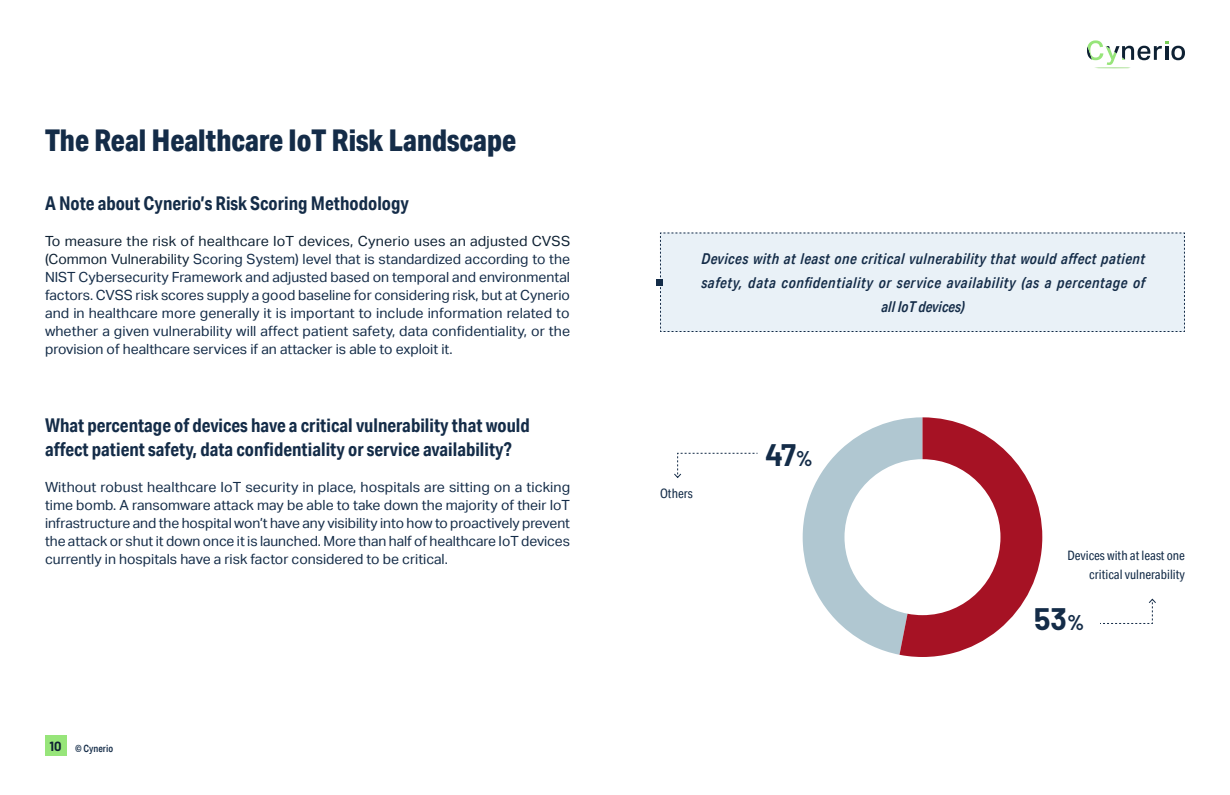
<style>
.page{position:relative;width:1230px;height:795px;background:#fff}
.page>*{position:absolute;margin:0;border:0;box-sizing:border-box;transform-origin:0 0}
.אחוזים{font:700 30.4px "Barlow";color:#142c48}
.כותרת_גדולה_H1{font:800 30px "Aktiv Grotesk Cd";color:#142c48}
.כותרות_משנה_H2{font:700 19px/24px "Aktiv Grotesk Cd";color:#142c48}
.כותרת_גרפים{font:italic 500 15px/24px "Aktiv Grotesk Cd";letter-spacing:.02em;color:#142c48;text-align:center}
.טקסט__רץ{font:14px/18px "Aktiv Grotesk";color:#142c48;text-align:justify}
.טקסט_גרפים{font:13px/19.2px "Aktiv Grotesk Cd";color:#142c48;text-align:right}
.t1{font:500 10px "Aktiv Grotesk Cd";color:#142c48}
.s1{color:#0e2133}
.s2{font-family:"Barlow";font-weight:700;font-size:13px;color:#0e2133}
.s3{font-size:20.8px}
</style>
<div class="page">
<svg style="left:1087px;top:40px;width:98px;height:29px"></svg>
<div style="left:45px;top:736px;width:21px;height:20px;background:#97e57a"></div>
<div style="left:657px;top:232px;width:528px;height:100px;background:#e9f1f7"></div>
<svg style="left:803px;top:417px;width:239px;height:240px"></svg>
<svg style="left:674px;top:453px;width:84px;height:25px"></svg>
<svg style="left:1100px;top:599px;width:56px;height:25px"></svg>
<p class="כותרת_גדולה_H1" style="left:45px;top:121px;width:473px">The Real Healthcare IoT Risk Landscape</p>
<p class="כותרות_משנה_H2" style="left:45px;top:191px;width:365px">A Note about Cynerio’s Risk Scoring Methodology</p>
<p class="טקסט__רץ" style="left:45px;top:232px;width:527px"><span class="s1">To measure the risk of healthcare IoT devices, Cynerio uses an adjusted CVSS (Common Vulnerability</span> Scoring System) level that is standardized according to the NIST Cybersecurity Framework and adjusted based on temporal and environmental factors. CVSS risk scores supply a good baseline for considering risk, but at Cynerio and in healthcare more generally it is important to include information related to whether a given vulnerability will affect patient safety, data confidentiality, or the provision of healthcare services if an attacker is able to exploit it.</p>
<p class="כותרות_משנה_H2" style="left:45px;top:413px;width:486px">What percentage of devices have a critical vulnerability that would affect patient safety, data confidentiality or service availability?</p>
<p class="טקסט__רץ" style="left:45px;top:478px;width:527px">Without robust healthcare IoT security in place, hospitals are sitting on a ticking time bomb. A ransomware attack may be able to take down the majority of their IoT infrastructure and the hospital won’t have any visibility into how to proactively prevent the attack or shut it down once it is launched. More than half of healthcare IoT devices currently in hospitals have a risk factor considered to be critical.</p>
<p class="t1" style="left:50px;top:742px;width:65px"><span class="s2">10</span> © Cynerio</p>
<p class="כותרת_גרפים" style="left:701px;top:247px;width:445px">Devices with at least one critical vulnerability that would affect patient safety, data confidentiality or service availability (as a percentage of all IoT devices)</p>
<p class="טקסט_גרפים" style="left:660px;top:483px;width:34px">Others</p>
<p class="אחוזים" style="left:765px;top:432px;width:49px">47<span class="s3">%</span></p>
<p class="טקסט_גרפים" style="left:1067px;top:545px;width:119px">Devices with at least one critical vulnerability</p>
<p class="אחוזים" style="left:1034px;top:596px;width:51px">53<span class="s3">%</span></p>
</div>
